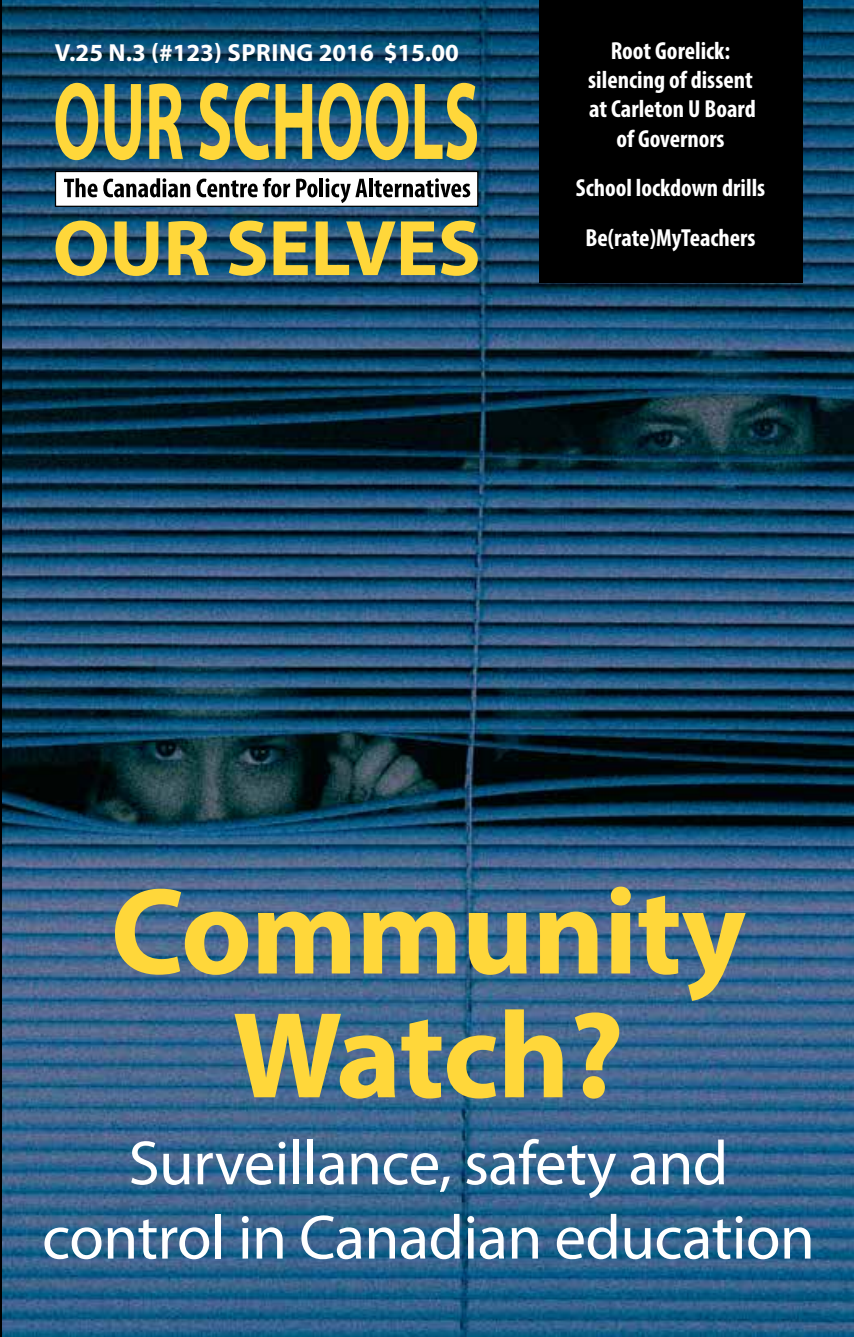
<style>
.page{position:relative;width:854px;height:1337px;background:#fff}
.page>*{position:absolute;margin:0;border:0;box-sizing:border-box;transform-origin:0 0}
.t1{font:700 123.75px/123.8px "Myriad Pro";letter-spacing:-.01em;color:#ffd73a;text-align:center}
.t2{font:63px/74.2px "Myriad Pro";letter-spacing:-.01em;color:#fff;text-align:center}
.t3{font:700 condensed 24.75px/29.2px "Myriad Pro";color:#fff;text-align:center}
.t4{font:700 24.75px "Myriad Pro";color:#fff}
</style>
<div class="page">
<svg style="left:0;top:0;width:3px;height:1336px;background:#0a1a25"></svg>
<img style="left:3px;top:0;width:850px;height:1336px">
<div style="left:538px;top:0;width:264px;height:283px;background:#000"></div>
<div style="left:55px;top:171px;width:422px;height:35px;background:#fff"></div>
<div style="left:55px;top:171px;width:423px;height:36px;border:1px solid #000"></div>
<svg style="left:55px;top:83px;width:43px;height:77px;background:#909754"></svg>
<svg style="left:104px;top:84px;width:37px;height:76px;background:#989b53"></svg>
<svg style="left:149px;top:83px;width:34px;height:76px;background:#ada74c"></svg>
<svg style="left:199px;top:83px;width:113px;height:77px;background:#879156"></svg>
<svg style="left:318px;top:83px;width:90px;height:77px;background:#8b9456"></svg>
<svg style="left:414px;top:83px;width:63px;height:77px;background:#839058"></svg>
<svg style="left:55px;top:221px;width:52px;height:55px;background:#939754"></svg>
<svg style="left:114px;top:221px;width:44px;height:55px;background:#9a9c54"></svg>
<svg style="left:168px;top:221px;width:41px;height:54px;background:#b0a84c"></svg>
<svg style="left:229px;top:221px;width:37px;height:55px;background:#9b9a50"></svg>
<svg style="left:273px;top:221px;width:35px;height:54px;background:#b5a849"></svg>
<svg style="left:315px;top:221px;width:80px;height:54px;background:#879057"></svg>
<svg style="left:401px;top:221px;width:34px;height:54px;background:#baaa48"></svg>
<svg style="left:441px;top:221px;width:36px;height:55px;background:#9f9c51"></svg>
<svg style="left:64px;top:178px;width:33px;height:19px"></svg>
<svg style="left:103px;top:178px;width:87px;height:19px"></svg>
<svg style="left:196px;top:178px;width:94px;height:19px"></svg>
<svg style="left:296px;top:179px;width:21px;height:18px"></svg>
<hr style="left:319px;top:178px;width:4px;height:19px;background:#000">
<svg style="left:325px;top:178px;width:42px;height:25px"></svg>
<hr style="left:369px;top:178px;width:3px;height:19px;background:#000">
<svg style="left:374px;top:178px;width:96px;height:19px"></svg>
<p class="t4" style="left:55px;top:36px;width:405px">V.25 N.3 (#123) Spring 2016 $15.00</p>
<p class="t3" style="left:588px;top:35px;width:169px">Root Gorelick: silencing of dissent at Carleton U Board of Governors</p>
<p class="t3" style="left:575px;top:163px;width:191px;line-height:49.5px">School lockdown drills<br>Be(rate)MyTeachers</p>
<h1 class="t1" style="left:111px;top:866px;width:636px">Community<br>Watch?</h1>
<h2 class="t2" style="left:42px;top:1125px;width:774px">Surveillance, safety and control in Canadian education</h2>
</div>
